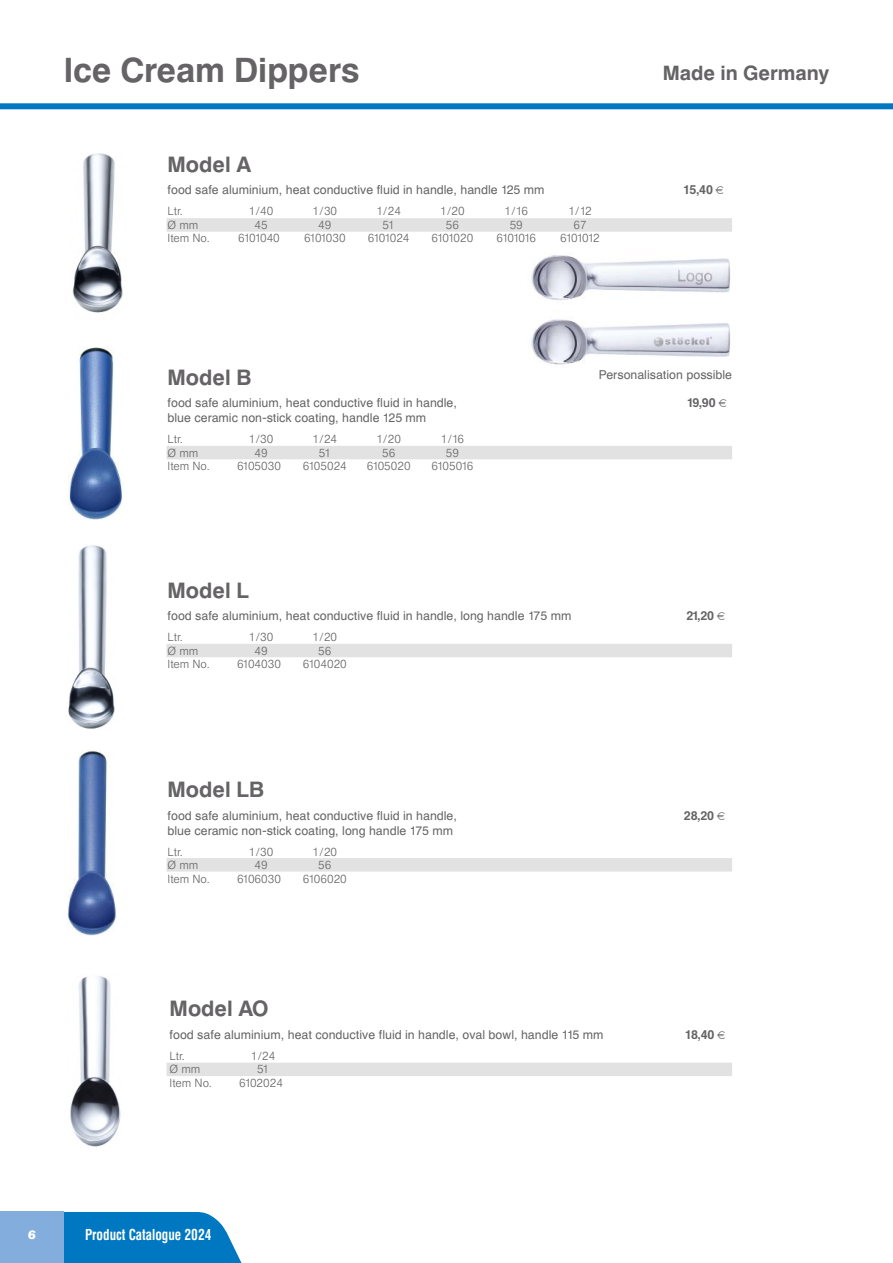
<style>
.page{position:relative;width:893px;height:1263px;background:#fff}
.page>*{position:absolute;margin:0;border:0;box-sizing:border-box;transform-origin:0 0}
.t1{font:500 33px "Europa SB";color:#656365}
.t2{font:500 21px "Europa SB";color:#656365}
.t3{font:500 19.5px "Europa SB";color:#656365}
.t4{font:15px "Europa SB Med Con";color:#fff;scale:.9 1}
.t5{font:12px "Europa SB";color:#656365}
.t6{font:500 12px "Europa SB";color:#656365}
.t7{font:italic 700 12px "Europa SB";color:#fff}
.t8{font:300 11.25px "Europa SB";color:#656365}
.t9{font:300 11.25px "Europa SB";letter-spacing:-.085em;color:#656365}
.t10{font:300 11.25px "Europa SB";letter-spacing:-.095em;color:#656365}
</style>
<div class="page">
<div style="left:167px;top:446px;width:565px;height:13px;background:#e3e2e2"></div>
<div style="left:167px;top:644px;width:565px;height:13px;background:#e3e2e2"></div>
<div style="left:167px;top:858px;width:565px;height:13px;background:#e3e2e2"></div>
<div style="left:167px;top:1062px;width:565px;height:14px;background:#e3e2e2"></div>
<svg style="left:64px;top:1212px;width:178px;height:51px;background:#1382c5"></svg>
<div style="left:0;top:1212px;width:64px;height:51px;background:#82addd"></div>
<div style="left:0;top:103px;width:893px;height:6px;background:#0078c1"></div>
<div style="left:167px;top:218px;width:565px;height:14px;background:#e3e2e2"></div>
<img style="left:72px;top:153px;width:51px;height:160px">
<img style="left:67px;top:346px;width:56px;height:174px">
<img style="left:68px;top:545px;width:47px;height:184px">
<img style="left:68px;top:750px;width:49px;height:185px">
<img style="left:70px;top:976px;width:51px;height:171px">
<img style="left:531px;top:255px;width:200px;height:110px">
<h1 class="t1" style="left:64px;top:57px;width:297px">Ice Cream Dippers</h1>
<h3 class="t3" style="left:663px;top:66px;width:168px">Made in Germany</h3>
<h2 class="t2" style="left:168px;top:157px;width:85px">Model A</h2>
<p class="t5" style="left:168px;top:186px;width:378px">food safe aluminium, heat conductive fluid in handle, handle 125 mm</p>
<p class="t6" style="left:683px;top:186px;width:31px">15,40</p>
<p class="t8" style="left:168px;top:207px;width:16px">Ltr.</p>
<p class="t8" style="left:249px;top:207px;width:26px">1/40</p>
<p class="t8" style="left:313px;top:207px;width:26px">1/30</p>
<p class="t8" style="left:376px;top:207px;width:26px">1/24</p>
<p class="t8" style="left:440px;top:207px;width:26px">1/20</p>
<p class="t8" style="left:505px;top:207px;width:25px">1/16</p>
<p class="t8" style="left:568px;top:207px;width:25px">1/12</p>
<p class="t8" style="left:168px;top:221px;width:32px">Ø mm</p>
<p class="t8" style="left:255px;top:221px;width:15px">45</p>
<p class="t8" style="left:318px;top:221px;width:15px">49</p>
<p class="t8" style="left:383px;top:221px;width:14px">51</p>
<p class="t8" style="left:446px;top:221px;width:15px">56</p>
<p class="t8" style="left:510px;top:221px;width:15px">59</p>
<p class="t8" style="left:573px;top:221px;width:15px">67</p>
<p class="t8" style="left:168px;top:234px;width:43px">Item No.</p>
<p class="t9" style="left:238px;top:234px;width:43px">6101040</p>
<p class="t9" style="left:304px;top:234px;width:43px">6101030</p>
<p class="t9" style="left:368px;top:234px;width:43px">6101024</p>
<p class="t9" style="left:432px;top:234px;width:43px">6101020</p>
<p class="t10" style="left:496px;top:234px;width:41px">6101016</p>
<p class="t10" style="left:560px;top:234px;width:41px">6101012</p>
<h2 class="t2" style="left:168px;top:369px;width:85px">Model B</h2>
<p class="t5" style="left:168px;top:398px;width:291px">food safe aluminium, heat conductive fluid in handle,</p>
<p class="t6" style="left:687px;top:398px;width:31px">19,90</p>
<p class="t5" style="left:168px;top:413px;width:260px">blue ceramic non-stick coating, handle 125 mm</p>
<p class="t8" style="left:168px;top:435px;width:16px">Ltr.</p>
<p class="t8" style="left:249px;top:435px;width:26px">1/30</p>
<p class="t8" style="left:313px;top:435px;width:26px">1/24</p>
<p class="t8" style="left:376px;top:435px;width:26px">1/20</p>
<p class="t8" style="left:441px;top:435px;width:25px">1/16</p>
<p class="t8" style="left:168px;top:448px;width:32px">Ø mm</p>
<p class="t8" style="left:255px;top:448px;width:15px">49</p>
<p class="t8" style="left:319px;top:448px;width:14px">51</p>
<p class="t8" style="left:382px;top:448px;width:15px">56</p>
<p class="t8" style="left:446px;top:448px;width:15px">59</p>
<p class="t8" style="left:168px;top:462px;width:43px">Item No.</p>
<p class="t8" style="left:237px;top:462px;width:45px">6105030</p>
<p class="t8" style="left:303px;top:462px;width:45px">6105024</p>
<p class="t8" style="left:367px;top:462px;width:45px">6105020</p>
<p class="t9" style="left:432px;top:462px;width:43px">6105016</p>
<p class="t5" style="left:599px;top:370px;width:135px">Personalisation possible</p>
<h2 class="t2" style="left:168px;top:582px;width:83px">Model L</h2>
<p class="t5" style="left:168px;top:611px;width:405px">food safe aluminium, heat conductive fluid in handle, long handle 175 mm</p>
<p class="t6" style="left:686px;top:611px;width:29px">21,20</p>
<p class="t8" style="left:168px;top:633px;width:16px">Ltr.</p>
<p class="t8" style="left:249px;top:633px;width:26px">1/30</p>
<p class="t8" style="left:313px;top:633px;width:26px">1/20</p>
<p class="t8" style="left:168px;top:646px;width:32px">Ø mm</p>
<p class="t8" style="left:255px;top:646px;width:15px">49</p>
<p class="t8" style="left:318px;top:646px;width:15px">56</p>
<p class="t8" style="left:168px;top:660px;width:43px">Item No.</p>
<p class="t8" style="left:237px;top:660px;width:45px">6104030</p>
<p class="t8" style="left:303px;top:660px;width:45px">6104020</p>
<h2 class="t2" style="left:168px;top:782px;width:98px">Model LB</h2>
<p class="t5" style="left:168px;top:811px;width:291px">food safe aluminium, heat conductive fluid in handle,</p>
<p class="t6" style="left:684px;top:811px;width:32px">28,20</p>
<p class="t5" style="left:168px;top:826px;width:287px">blue ceramic non-stick coating, long handle 175 mm</p>
<p class="t8" style="left:168px;top:847px;width:16px">Ltr.</p>
<p class="t8" style="left:249px;top:847px;width:26px">1/30</p>
<p class="t8" style="left:313px;top:847px;width:26px">1/20</p>
<p class="t8" style="left:168px;top:861px;width:32px">Ø mm</p>
<p class="t8" style="left:255px;top:861px;width:15px">49</p>
<p class="t8" style="left:318px;top:861px;width:15px">56</p>
<p class="t8" style="left:168px;top:874px;width:43px">Item No.</p>
<p class="t8" style="left:237px;top:874px;width:45px">6106030</p>
<p class="t8" style="left:303px;top:874px;width:45px">6106020</p>
<h2 class="t2" style="left:170px;top:1001px;width:100px">Model AO</h2>
<p class="t5" style="left:170px;top:1030px;width:435px">food safe aluminium, heat conductive fluid in handle, oval bowl, handle 115 mm</p>
<p class="t6" style="left:685px;top:1030px;width:31px">18,40</p>
<p class="t8" style="left:170px;top:1052px;width:16px">Ltr.</p>
<p class="t8" style="left:251px;top:1052px;width:26px">1/24</p>
<p class="t8" style="left:170px;top:1065px;width:32px">Ø mm</p>
<p class="t8" style="left:257px;top:1065px;width:14px">51</p>
<p class="t8" style="left:170px;top:1079px;width:43px">Item No.</p>
<p class="t8" style="left:239px;top:1079px;width:45px">6102024</p>
<p class="t7" style="left:28px;top:1230px;width:10px">6</p>
<p class="t4" style="left:85px;top:1229px;width:142px">Product Catalogue 2024</p>
</div>
